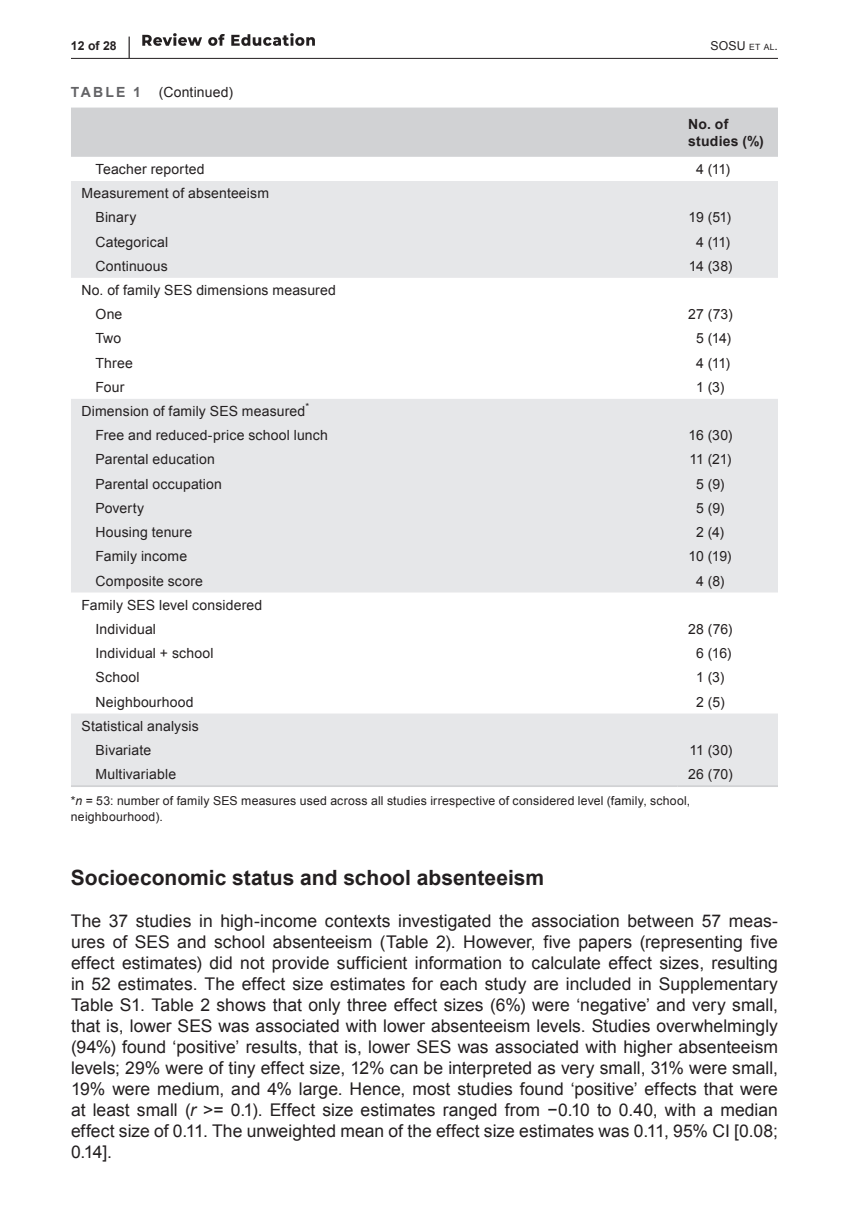
<style>
.page{position:relative;width:849px;height:1221px;background:#fff}
.page>*{position:absolute;margin:0;border:0;box-sizing:border-box;transform-origin:0 0}
.t1{font:700 21px "Arial";color:#231f20}
.t2{font:17.5px/21px "Arial";color:#231f20;text-align:justify}
.t3{font:14px/24.2px "Arial";letter-spacing:.01em;color:#231f20}
.t4{font:700 14px/17.5px "Arial";letter-spacing:.015em;color:#231f20}
.t5{font:700 14px "Arial";letter-spacing:.15em;color:#636366}
.t6{font:12.25px/15.8px "Arial";letter-spacing:.015em;color:#231f20}
.t7{font:12.25px "Arial";color:#231f20}
.t8{font:700 12.25px "Arial";color:#231f20}
.s1{font-size:22.75px}
.s2{font-size:8.58px}
.s3{font-style:italic}
</style>
<div class="page">
<hr style="left:71px;top:58px;width:706px;height:1px;background:#231f20">
<img style="left:142px;top:33px;width:172px;height:13px">
<div style="left:71px;top:108px;width:706px;height:49px;background:#d1d2d4"></div>
<svg style="left:71px;top:181px;width:706px;height:604px;fill:#e6e7e9"></svg>
<hr style="left:71px;top:785px;width:606px;height:2px;background:#d1d2d4">
<hr style="left:677px;top:785px;width:100px;height:2px;background:#d1d2d4">
<p class="t8" style="left:71px;top:38px;width:61px">12 of 28 <span class="s1">|</span></p>
<p class="t7" style="left:710px;top:38px;width:69px">SOSU <span class="s2">et al</span>.</p>
<p class="t5" style="left:71px;top:83px;width:71px">TABLE 1</p>
<p class="t3" style="left:159px;top:80px;width:76px">(Continued)</p>
<p class="t4" style="left:688px;top:115px;width:77px">No. of studies (%)</p>
<p class="t3" style="left:95px;top:157px;width:110px">Teacher reported</p>
<p class="t3" style="left:696px;top:157px;width:36px">4 (11)</p>
<p class="t3" style="left:95px;top:181px;width:175px;text-indent:-14px">Measurement of absenteeism<br>Binary</p>
<p class="t3" style="left:688px;top:205px;width:44px">19 (51)</p>
<p class="t3" style="left:95px;top:230px;width:74px">Categorical</p>
<p class="t3" style="left:696px;top:230px;width:36px">4 (11)</p>
<p class="t3" style="left:95px;top:254px;width:74px">Continuous</p>
<p class="t3" style="left:688px;top:254px;width:45px">14 (38)</p>
<p class="t3" style="left:95px;top:278px;width:242px;text-indent:-14px">No. of family SES dimensions measured<br>One</p>
<p class="t3" style="left:688px;top:302px;width:46px">27 (73)</p>
<p class="t3" style="left:95px;top:326px;width:27px">Two</p>
<p class="t3" style="left:696px;top:326px;width:36px">5 (14)</p>
<p class="t3" style="left:95px;top:351px;width:39px">Three</p>
<p class="t3" style="left:696px;top:351px;width:36px">4 (11)</p>
<p class="t3" style="left:95px;top:375px;width:30px">Four</p>
<p class="t3" style="left:696px;top:375px;width:30px">1 (3)</p>
<p class="t3" style="left:95px;top:399px;width:234px;text-indent:-14px">Dimension of family SES measured<sup>*<br></sup>Free and reduced-price school lunch</p>
<p class="t3" style="left:688px;top:423px;width:45px">16 (30)</p>
<p class="t3" style="left:95px;top:447px;width:121px">Parental education</p>
<p class="t3" style="left:689px;top:447px;width:44px">11 (21)</p>
<p class="t3" style="left:95px;top:472px;width:128px">Parental occupation</p>
<p class="t3" style="left:696px;top:472px;width:30px">5 (9)</p>
<p class="t3" style="left:95px;top:496px;width:50px">Poverty</p>
<p class="t3" style="left:696px;top:496px;width:30px">5 (9)</p>
<p class="t3" style="left:95px;top:520px;width:98px">Housing tenure</p>
<p class="t3" style="left:696px;top:520px;width:29px">2 (4)</p>
<p class="t3" style="left:95px;top:544px;width:93px">Family income</p>
<p class="t3" style="left:688px;top:544px;width:44px">10 (19)</p>
<p class="t3" style="left:95px;top:568px;width:109px">Composite score</p>
<p class="t3" style="left:696px;top:568px;width:30px">4 (8)</p>
<p class="t3" style="left:95px;top:593px;width:168px;text-indent:-14px">Family SES level considered<br>Individual</p>
<p class="t3" style="left:688px;top:617px;width:46px">28 (76)</p>
<p class="t3" style="left:95px;top:641px;width:119px">Individual + school</p>
<p class="t3" style="left:696px;top:641px;width:37px">6 (16)</p>
<p class="t3" style="left:95px;top:665px;width:45px">School</p>
<p class="t3" style="left:696px;top:665px;width:30px">1 (3)</p>
<p class="t3" style="left:95px;top:689px;width:100px">Neighbourhood</p>
<p class="t3" style="left:696px;top:689px;width:30px">2 (5)</p>
<p class="t3" style="left:95px;top:713px;width:105px;text-indent:-14px">Statistical analysis<br>Bivariate</p>
<p class="t3" style="left:689px;top:738px;width:45px">11 (30)</p>
<p class="t3" style="left:95px;top:762px;width:82px">Multivariable</p>
<p class="t3" style="left:688px;top:762px;width:46px">26 (70)</p>
<p class="t6" style="left:71px;top:793px;width:620px">*<span class="s3">n</span> = 53: number of family SES measures used across all studies irrespective of considered level (family, school, neighbourhood).</p>
<p class="t1" style="left:71px;top:863px;width:474px">Socioeconomic status and school absenteeism</p>
<p class="t2" style="left:71px;top:910px;width:708px">The 37 studies in high-income contexts investigated the association between 57 meas&shy;ures of SES and school absenteeism (Table 2). However, five papers (representing five effect estimates) did not provide sufficient information to calculate effect sizes, resulting in 52 estimates. The effect size estimates for each study are included in Supplementary Table S1. Table 2 shows that only three effect sizes (6%) were ‘negative’ and very small, that is, lower SES was associated with lower absenteeism levels. Studies overwhelmingly (94%) found ‘positive’ results, that is, lower SES was associated with higher absenteeism levels; 29% were of tiny effect size, 12% can be interpreted as very small, 31% were small, 19% were medium, and 4% large. Hence, most studies found ‘positive’ effects that were at least small (<span class="s3">r</span> &gt;= 0.1). Effect size estimates ranged from −0.10 to 0.40, with a median effect size of 0.11. The unweighted mean of the effect size estimates was 0.11, 95% CI [0.08; 0.14].</p>
</div>
